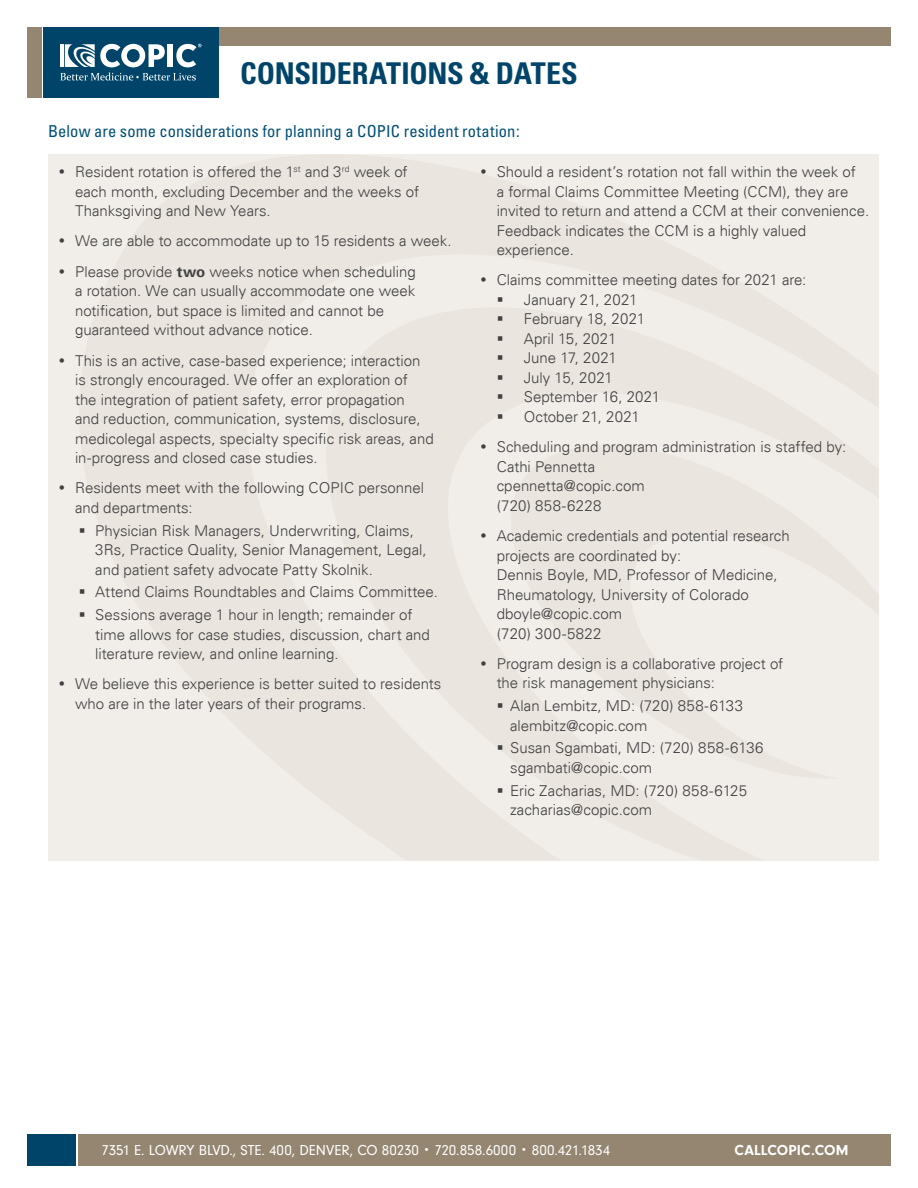
<style>
.page{position:relative;width:918px;height:1188px;background:#fff}
.page>*{position:absolute;margin:0;border:0;box-sizing:border-box;transform-origin:0 0}
.t1{font:700 condensed 30px "Univers";letter-spacing:-.01em;color:#00446a}
.t2{font:condensed 16.5px "Univers";letter-spacing:.005em;color:#005077}
.t3{font:300 15px/19.5px "Univers";color:#414042}
.t4{font:15px "Neuzeit Gro";color:#fff}
.t5{font:700 15px "Neuzeit Gro";letter-spacing:.01em;color:#fff}
.s1{font-family:"Univers 65";font-weight:700}
.s2{font-size:10.5px}
</style>
<div class="page">
<div style="left:48px;top:154px;width:831px;height:707px;background:#f1eee9"></div>
<div style="left:87px;top:27px;width:804px;height:18px;background:#948671"></div>
<div style="left:27px;top:27px;width:14px;height:70px;background:#948671"></div>
<div style="left:43px;top:27px;width:176px;height:70px;background:#00446a"></div>
<svg style="left:60px;top:44px;width:142px;height:36px"></svg>
<div style="left:79px;top:1134px;width:812px;height:31px;background:#948671"></div>
<div style="left:27px;top:1134px;width:48px;height:31px;background:#00446a"></div>
<svg style="left:498px;top:317px;width:4px;height:4px"></svg>
<svg style="left:498px;top:336px;width:4px;height:5px"></svg>
<svg style="left:498px;top:356px;width:4px;height:4px"></svg>
<svg style="left:498px;top:375px;width:4px;height:5px"></svg>
<svg style="left:498px;top:395px;width:4px;height:4px"></svg>
<svg style="left:481px;top:661px;width:5px;height:5px"></svg>
<svg style="left:498px;top:703px;width:4px;height:5px"></svg>
<svg style="left:498px;top:746px;width:4px;height:4px"></svg>
<h1 class="t1" style="left:240px;top:55px;width:339px">CONSIDERATIONS &amp; DATES</h1>
<p class="t2" style="left:48px;top:121px;width:473px">Below are some considerations for planning a COPIC resident rotation:</p>
<p class="t3" style="left:75px;top:162px;width:345px">Resident rotation is offered the 1<sup>st</sup> and 3<sup>rd</sup> week of each month, excluding December and the weeks of<br>Thanksgiving and New Years.</p>
<p class="t3" style="left:75px;top:226px;width:378px;line-height:30.3px">We are able to accommodate up to 15 residents a week.<br>Please provide <span class="s1">two</span> weeks notice when scheduling</p>
<p class="t3" style="left:75px;top:281px;width:342px">a rotation. We can usually accommodate one week notification, but space is limited and cannot be guaranteed without advance notice.</p>
<p class="t3" style="left:75px;top:350px;width:360px">This is an active, case-based experience; interaction is strongly encouraged. We offer an exploration of<br>the integration of patient safety, error propagation<br>and reduction, communication, systems, disclosure, medicolegal aspects, specialty specific risk areas, and in-progress and closed case studies.</p>
<p class="t3" style="left:75px;top:478px;width:351px">Residents meet with the following COPIC personnel and departments:</p>
<p class="t3" style="left:95px;top:521px;width:333px">Physician Risk Managers, Underwriting, Claims,<br>3Rs, Practice Quality, Senior Management, Legal, and patient safety advocate Patty Skolnik.</p>
<p class="t3" style="left:95px;top:581px;width:344px;line-height:22.8px">Attend Claims Roundtables and Claims Committee.<br>Sessions average 1 hour in length; remainder of</p>
<p class="t3" style="left:95px;top:625px;width:336px">time allows for case studies, discussion, chart and literature review, and online learning.</p>
<p class="t3" style="left:75px;top:674px;width:368px">We believe this experience is better suited to residents who are in the later years of their programs.</p>
<p class="t3" style="left:497px;top:162px;width:374px">Should a resident’s rotation not fall within the week of<br>a formal Claims Committee Meeting (CCM), they are invited to return and attend a CCM at their convenience.<br>Feedback indicates the CCM is a highly valued experience.</p>
<p class="t3" style="left:524px;top:270px;width:284px;text-indent:-27px">Claims committee meeting dates for 2021 are:<br>January 21, 2021<br>February 18, 2021<br>April 15, 2021<br>June 17, 2021<br>July 15, 2021<br>September 16, 2021<br>October 21, 2021</p>
<p class="t3" style="left:497px;top:437px;width:351px">Scheduling and program administration is staffed by:<br>Cathi Pennetta<br>cpennetta@copic.com<br>(720) 858-6228</p>
<p class="t3" style="left:497px;top:526px;width:295px">Academic credentials and potential research projects are coordinated by:<br>Dennis Boyle, MD, Professor of Medicine,<br>Rheumatology, University of Colorado dboyle@copic.com<br>(720) 300-5822</p>
<p class="t3" style="left:497px;top:654px;width:288px">Program design is a collaborative project of the risk management physicians:</p>
<p class="t3" style="left:510px;top:696px;width:234px">Alan Lembitz, MD: (720) 858-6133 alembitz@copic.com</p>
<p class="t3" style="left:510px;top:738px;width:255px">Susan Sgambati, MD: (720) 858-6136 sgambati@copic.com</p>
<p class="t3" style="left:510px;top:781px;width:238px">Eric Zacharias, MD: (720) 858-6125 zacharias@copic.com</p>
<p class="t4" style="left:102px;top:1141px;width:510px">7351 E. LOWRY BLVD., STE. 400, DENVER, CO 80230 <span class="s2">•</span> 720.858.6000 <span class="s2">•</span> 800.421.1834</p>
<p class="t5" style="left:735px;top:1141px;width:115px">CALLCOPIC.COM</p>
</div>
